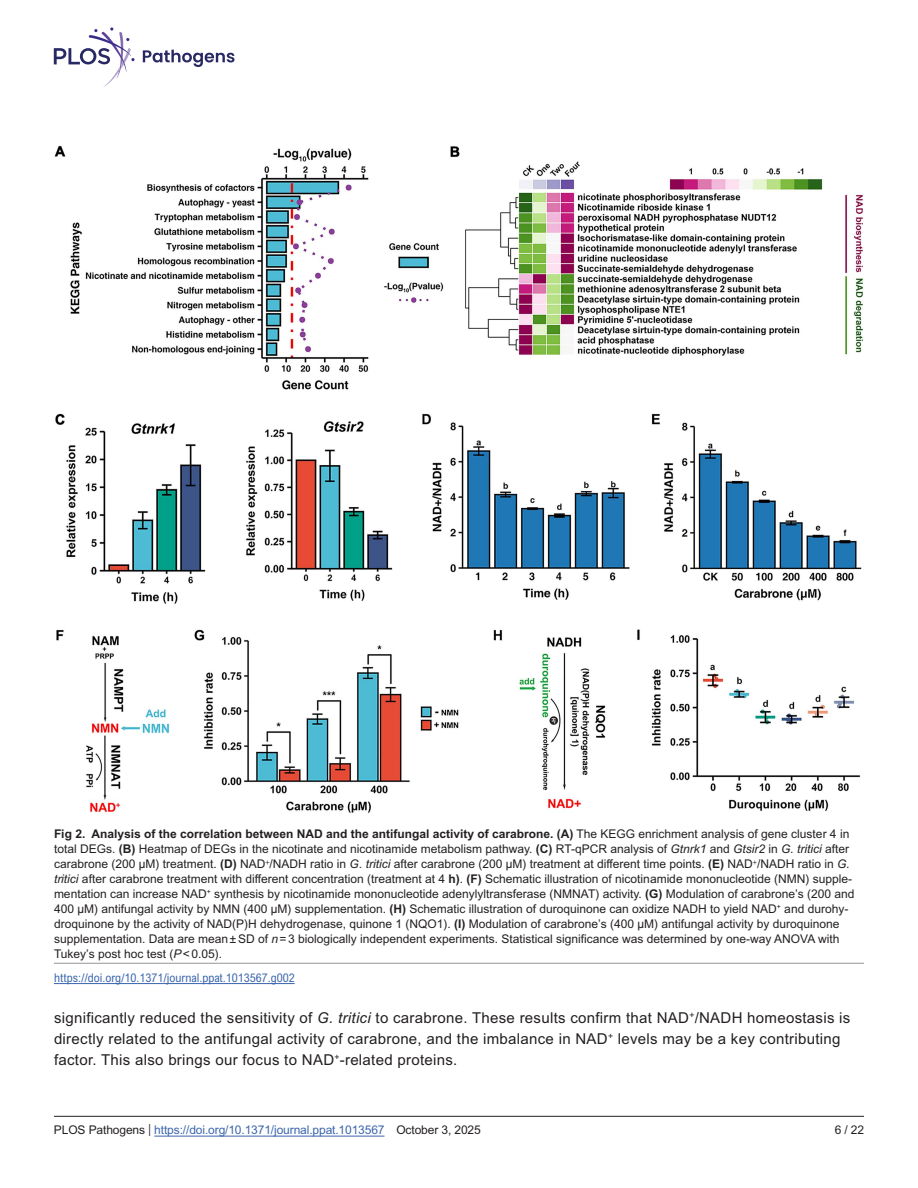
<style>
.page{position:relative;width:918px;height:1188px;background:#fff}
.page>*{position:absolute;margin:0;border:0;box-sizing:border-box;transform-origin:0 0}
.TextInd{font:15px/21px "Arial MT Std";letter-spacing:.02em;color:#231f20}
.FigCapt{font:12px/15px "Arial MT Std";color:#231f20}
.t1{font:12px "Arial MT Std";letter-spacing:-.01em;color:#3a65ad}
.Fig_Soruce{font:condensed 12px "Arial MT Std";color:#3a65ad}
.s1{font-weight:700}
.s2{font-style:italic}
.s3{font-family:"Gandhari Unicode"}
.s4{color:#231f20}
.s5{font-family:"Minion Pro";color:#231f20}
</style>
<div class="page">
<hr style="left:54px;top:1116px;width:810px;height:1px;background:#231f20">
<hr style="left:154px;top:1136px;width:231px;height:1px;background:#3a65ad">
<img style="left:54px;top:146px;width:810px;height:667px">
<hr style="left:54px;top:963px;width:810px;height:1px;background:#939698">
<hr style="left:54px;top:983px;width:241px;height:1px;background:#3a65ad">
<svg style="left:143px;top:50px;width:91px;height:17px"></svg>
<svg style="left:54px;top:27px;width:81px;height:60px"></svg>
<p class="FigCapt" style="left:54px;top:827px;width:802px"><span class="s1">Fig 2. Analysis of the correlation between NAD and the antifungal activity of carabrone. (A)</span> The KEGG enrichment analysis of gene cluster 4 in total DEGs. <span class="s1">(B)</span> Heatmap of DEGs in the nicotinate and nicotinamide metabolism pathway. <span class="s1">(C)</span> RT-qPCR analysis of <span class="s2">Gtnrk1</span> and <span class="s2">Gtsir2</span> in <span class="s2">G. tritici</span> after carabrone (200 μM) treatment. <span class="s1">(D)</span> NAD<span class="s3">⁺</span>/NADH ratio in <span class="s2">G. tritici</span> after carabrone (200 μM) treatment at different time points. <span class="s1">(E)</span> NAD<span class="s3">⁺</span>/NADH ratio in <span class="s2">G. tritici</span> after carabrone treatment with different concentration (treatment at 4 <span class="s1">h)</span>. <span class="s1">(F)</span> Schematic illustration of nicotinamide mononucleotide (NMN) supple&shy;mentation can increase NAD<sup>+</sup> synthesis by nicotinamide mononucleotide adenylyltransferase (NMNAT) activity. <span class="s1">(G)</span> Modulation of carabrone’s (200 and 400 μM) antifungal activity by NMN (400 μM) supplementation. <span class="s1">(H)</span> Schematic illustration of duroquinone can oxidize NADH to yield NAD<sup>+</sup> and durohy&shy;droquinone by the activity of NAD(P)H dehydrogenase, quinone 1 (NQO1). <span class="s1">(I)</span> Modulation of carabrone’s (400 μM) antifungal activity by duroquinone supplementation. Data are mean±SD of <span class="s2">n</span>=3 biologically independent experiments. Statistical significance was determined by one-way ANOVA with Tukey’s post hoc test (<span class="s2">P</span>&lt;0.05).</p>
<p class="Fig_Soruce" style="left:54px;top:971px;width:242px">https://doi.org/10.1371/journal.ppat.1013567.g002</p>
<p class="TextInd" style="left:54px;top:1007px;width:798px">significantly reduced the sensitivity of <span class="s2">G. tritici</span> to carabrone. These results confirm that NAD<sup>+</sup>/NADH homeostasis is directly related to the antifungal activity of carabrone, and the imbalance in NAD<sup>+</sup> levels may be a key contributing factor. This also brings our focus to NAD<sup>+</sup>-related proteins.</p>
<p class="t1" style="left:54px;top:1123px;width:428px"><span class="s4">PLOS Pathogens</span> <span class="s5">|</span> https://doi.org/10.1371/journal.ppat.1013567 <span class="s4">October 3, 2025</span></p>
<p class="FigCapt" style="left:835px;top:1122px;width:31px">6 / 22</p>
</div>
